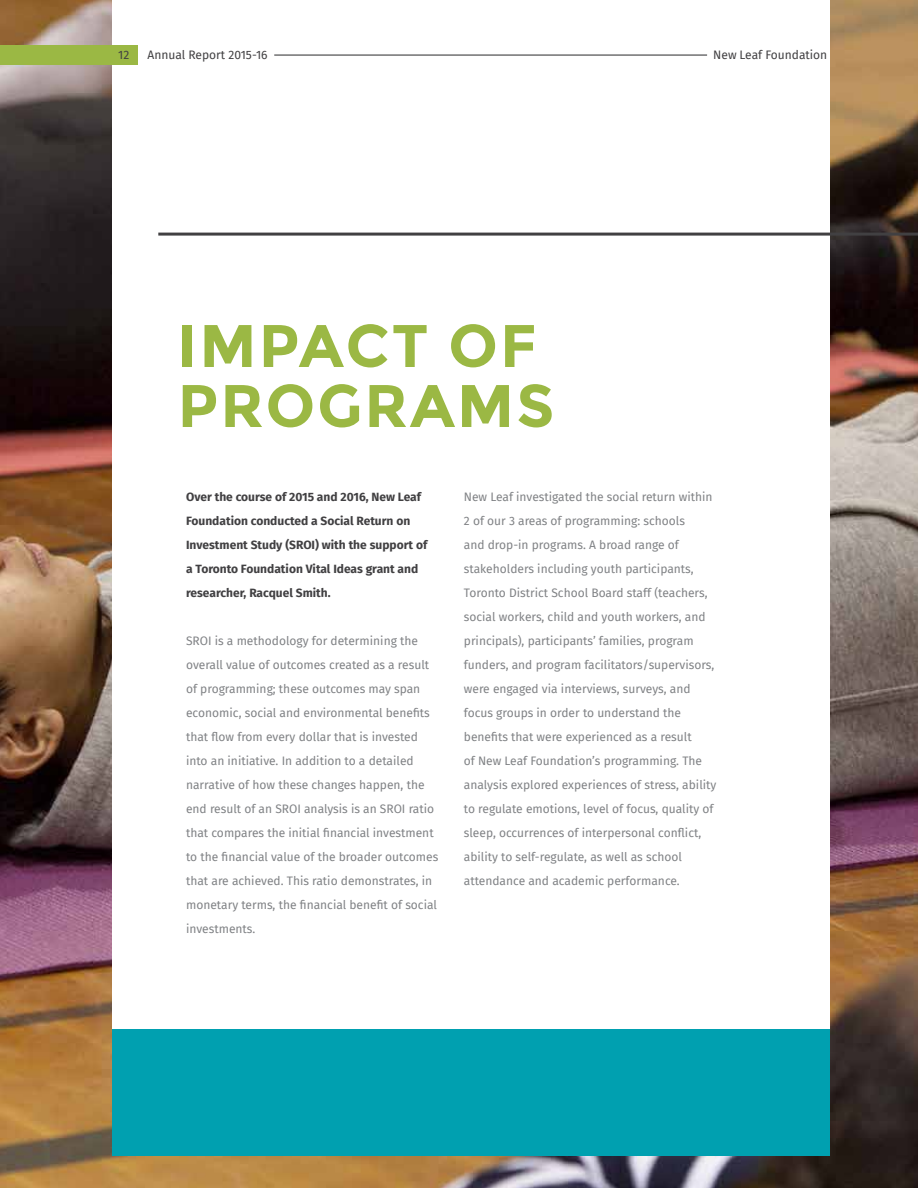
<style>
.page{position:relative;width:918px;height:1188px;background:#fff}
.page>*{position:absolute;margin:0;border:0;box-sizing:border-box;transform-origin:0 0}
.t1{font:700 60px/60px "Montserrat";letter-spacing:.035em;color:#9bb844}
.t2{font:12px/24px "Fira Sans";color:#808285}
.t3{font:700 12px/24px "Fira Sans";color:#414042}
.t4{font:12px "Fira Sans";color:#414042}
</style>
<div class="page">
<img style="left:0;top:0;width:918px;height:1188px">
<div style="left:112px;top:0;width:718px;height:1029px;background:#fff"></div>
<hr style="left:158px;top:233px;width:760px;height:3px;background:#414042">
<div style="left:112px;top:1029px;width:718px;height:127px;background:#00a0b0"></div>
<div style="left:0;top:45px;width:137px;height:20px;background:#9bb844"></div>
<hr style="left:274px;top:55px;width:433px;height:1px;background:#414042">
<p class="t4" style="left:118px;top:46px;width:13px">12</p>
<p class="t4" style="left:148px;top:46px;width:122px">Annual Report 2015-16</p>
<p class="t4" style="left:713px;top:46px;width:116px">New Leaf Foundation</p>
<h1 class="t1" style="left:178px;top:316px;width:378px">IMPACT OF<br>PROGRAMS</h1>
<p class="t3" style="left:186px;top:484px;width:243px">Over the course of 2015 and 2016, New Leaf Foundation conducted a Social Return on Investment Study (SROI) with the support of a Toronto Foundation Vital Ideas grant and researcher, Racquel Smith.</p>
<p class="t2" style="left:186px;top:629px;width:254px">SROI is a methodology for determining the overall value of outcomes created as a result of programming; these outcomes may span economic, social and environmental benefits that flow from every dollar that is invested into an initiative. In addition to a detailed narrative of how these changes happen, the end result of an SROI analysis is an SROI ratio that compares the initial financial investment to the financial value of the broader outcomes that are achieved. This ratio demonstrates, in monetary terms, the financial benefit of social investments.</p>
<p class="t2" style="left:464px;top:485px;width:254px">New Leaf investigated the social return within 2 of our 3 areas of programming: schools<br>and drop-in programs. A broad range of stakeholders including youth participants, Toronto District School Board staff (teachers, social workers, child and youth workers, and principals), participants’ families, program funders, and program facilitators/supervisors, were engaged via interviews, surveys, and focus groups in order to understand the benefits that were experienced as a result<br>of New Leaf Foundation’s programming. The analysis explored experiences of stress, ability to regulate emotions, level of focus, quality of sleep, occurrences of interpersonal conflict, ability to self-regulate, as well as school attendance and academic performance.</p>
</div>
